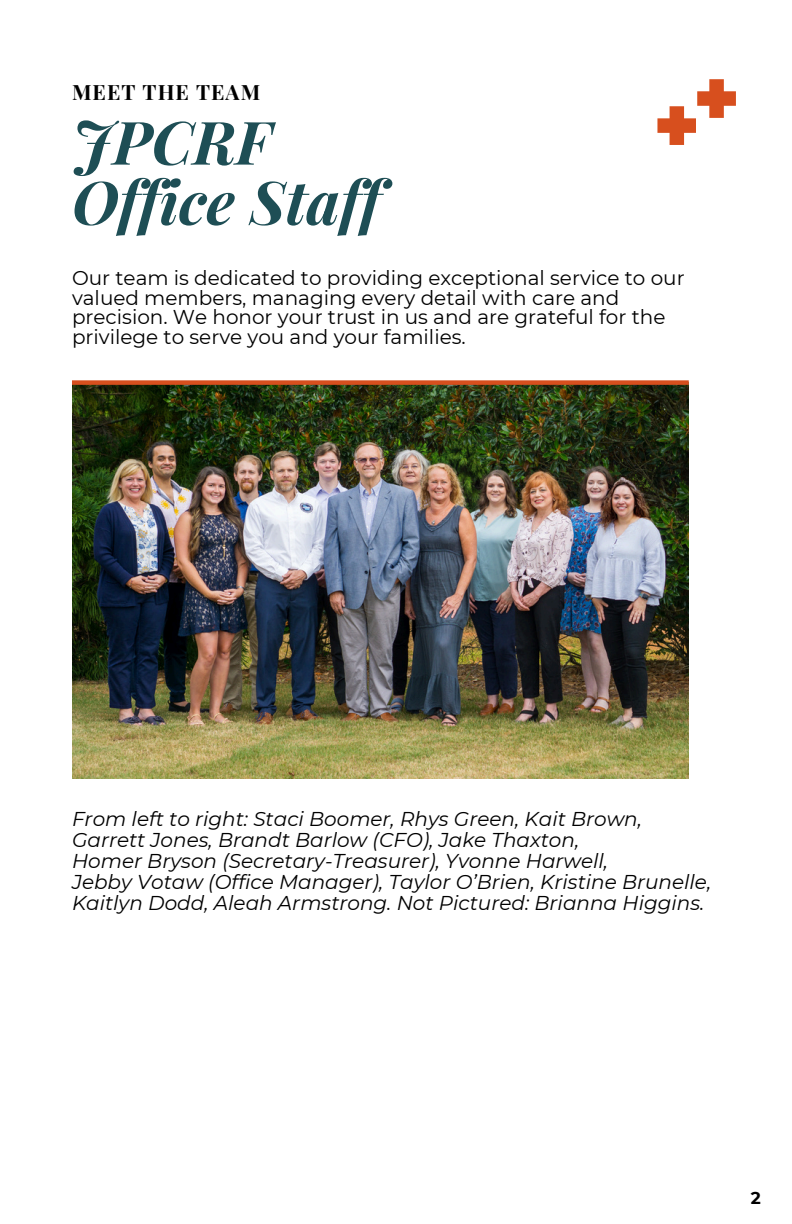
<style>
.page{position:relative;width:792px;height:1224px;background:#fff}
.page>*{position:absolute;margin:0;border:0;box-sizing:border-box;transform-origin:0 0}
.t1{font:italic 700 60px/60px "Playfair Display";color:#1e4e55}
.t2{font:700 21px "Playfair Display";letter-spacing:.05em;color:#000}
.t3{font:italic 20px/21px "Montserrat";color:#000}
.t4{font:20px/19.6px "Montserrat";color:#000}
.t5{font:700 17px "Montserrat";color:#000}
</style>
<div class="page">
<svg style="left:657px;top:79px;width:79px;height:66px"></svg>
<img style="left:72px;top:385px;width:616px;height:394px">
<div style="left:72px;top:380px;width:617px;height:5px;background:#d74f1e"></div>
<p class="t2" style="left:72px;top:77px;width:190px">MEET THE TEAM</p>
<h1 class="t1" style="left:72px;top:110px;width:310px">JPCRF<br>Office Staff</h1>
<p class="t4" style="left:72px;top:268px;width:614px">Our team is dedicated to providing exceptional service to our valued members, managing every detail with care and precision. We honor your trust in us and are grateful for the privilege to serve you and your families.</p>
<p class="t3" style="left:72px;top:808px;width:641px">From left to right: Staci Boomer, Rhys Green, Kait Brown, Garrett Jones, Brandt Barlow (CFO), Jake Thaxton,<br>Homer Bryson (Secretary-Treasurer), Yvonne Harwell,<br>Jebby Votaw (Office Manager), Taylor O’Brien, Kristine Brunelle, Kaitlyn Dodd, Aleah Armstrong. Not Pictured: Brianna Higgins.</p>
<p class="t5" style="left:751px;top:1187px;width:12px">2</p>
</div>
